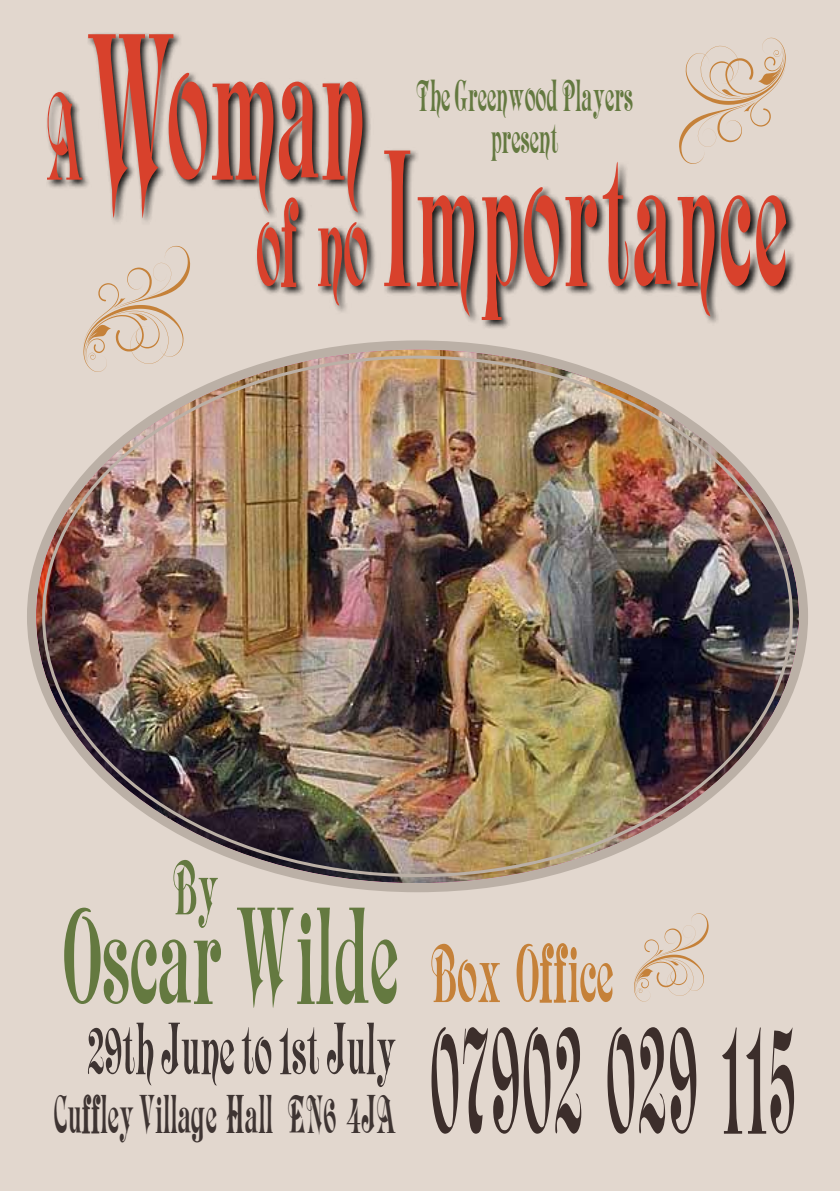
<style>
.page{position:relative;width:840px;height:1191px;background:#fff}
.page>*{position:absolute;margin:0;border:0;box-sizing:border-box;transform-origin:0 0}
.t1{font:183px "Aspen Font";color:#d8412c;scale:.83 1}
.t2{font:169.4px "Aspen Font";letter-spacing:.02em;color:#d8412c;scale:.83 1}
.t3{font:147.8px "Aspen Font";letter-spacing:.02em;color:#3c2e2b;scale:.72 1}
.t4{font:120.4px "Aspen Font";color:#647940}
.t5{font:72.8px "Aspen Font";color:#c58139}
.t6{font:68px "Aspen Font";color:#647940}
.t7{font:64.4px "Aspen Font";color:#3e3432}
.t8{font:47.6px "Aspen Font";color:#3e3432}
.t9{font:39.2px/42px "Aspen Font";color:#647940;text-align:center}
.s1{font-size:109.4px}
.s2{font-size:220.2px}
</style>
<div class="page">
<div style="left:0;top:0;width:839px;height:1191px;background:#e2d7ce"></div>
<div style="left:45px;top:32px;width:751px;height:298px;background:#000;opacity:.9"></div>
<img style="left:36px;top:350px;width:762px;height:533px">
<svg style="left:678px;top:38px;width:107px;height:126px"></svg>
<svg style="left:634px;top:913px;width:74px;height:88px"></svg>
<svg style="left:83px;top:246px;width:107px;height:126px"></svg>
<h1 class="t1" style="left:45px;top:32px;width:386px"><span class="s1">A</span><span class="s2">W</span>oman</h1>
<p class="t9" style="left:416px;top:78px;width:218px">The Greenwood Players present</p>
<h2 class="t2" style="left:256px;top:149px;width:641px"><span class="s1">of no</span> Importance</h2>
<h3 class="t6" style="left:172px;top:859px;width:48px">By</h3>
<h3 class="t4" style="left:62px;top:906px;width:337px">Oscar Wilde</h3>
<h3 class="t7" style="left:87px;top:1022px;width:310px">29th June to 1st July</h3>
<p class="t8" style="left:54px;top:1094px;width:344px">Cuffley Village Hall EN6 4JA</p>
<h3 class="t5" style="left:430px;top:943px;width:185px">Box Office</h3>
<h3 class="t3" style="left:430px;top:1014px;width:508px">07902 029 115</h3>
</div>
